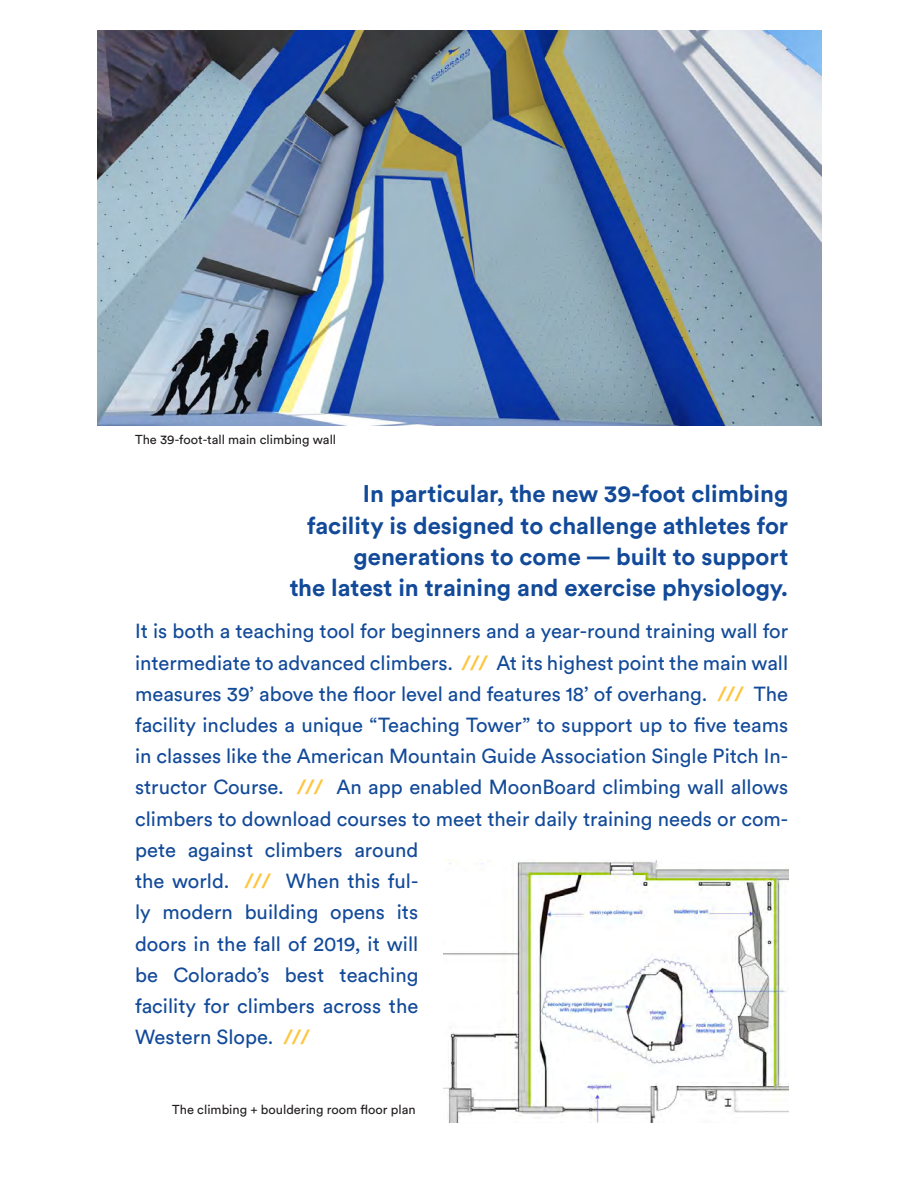
<style>
.page{position:relative;width:918px;height:1188px;background:#fff}
.page>*{position:absolute;margin:0;border:0;box-sizing:border-box;transform-origin:0 0}
.t1{font:700 23.85px/31.2px "Circular Std";color:#124a99;text-align:right}
.t2{font:20.25px/31.2px "Circular Std";color:#124a99}
.t3{font:12.9px "Circular Std";color:#231f20}
.s1{font-weight:700;color:#fec53d}
</style>
<div class="page">
<img style="left:443px;top:860px;width:345px;height:262px">
<img style="left:98px;top:31px;width:723px;height:394px">
<p class="t3" style="left:135px;top:432px;width:203px">The 39-foot-tall main climbing wall</p>
<p class="t1" style="left:290px;top:478px;width:500px">In particular, the new 39-foot climbing facility is designed to challenge athletes for generations to come — built to support<br>the latest in training and exercise physiology.</p>
<p class="t2" style="left:135px;top:615px;width:655px">It is both a teaching tool for beginners and a year-round training wall for intermediate to advanced climbers. <span class="s1">///</span> At its highest point the main wall measures 39’ above the floor level and features 18’ of overhang. <span class="s1">///</span> The facility includes a unique “Teaching Tower” to support up to five teams in classes like the American Mountain Guide Association Single Pitch In&shy;structor Course. <span class="s1">///</span> An app enabled MoonBoard climbing wall allows climbers to download courses to meet their daily training needs or com&shy;pete against climbers around<br>the world. <span class="s1">///</span> When this ful-<br>ly modern building opens its<br>doors in the fall of 2019, it will<br>be Colorado’s best teaching<br>facility for climbers across the<br>Western Slope. <span class="s1">///</span></p>
<p class="t3" style="left:172px;top:1102px;width:245px">The climbing + bouldering room floor plan</p>
</div>
